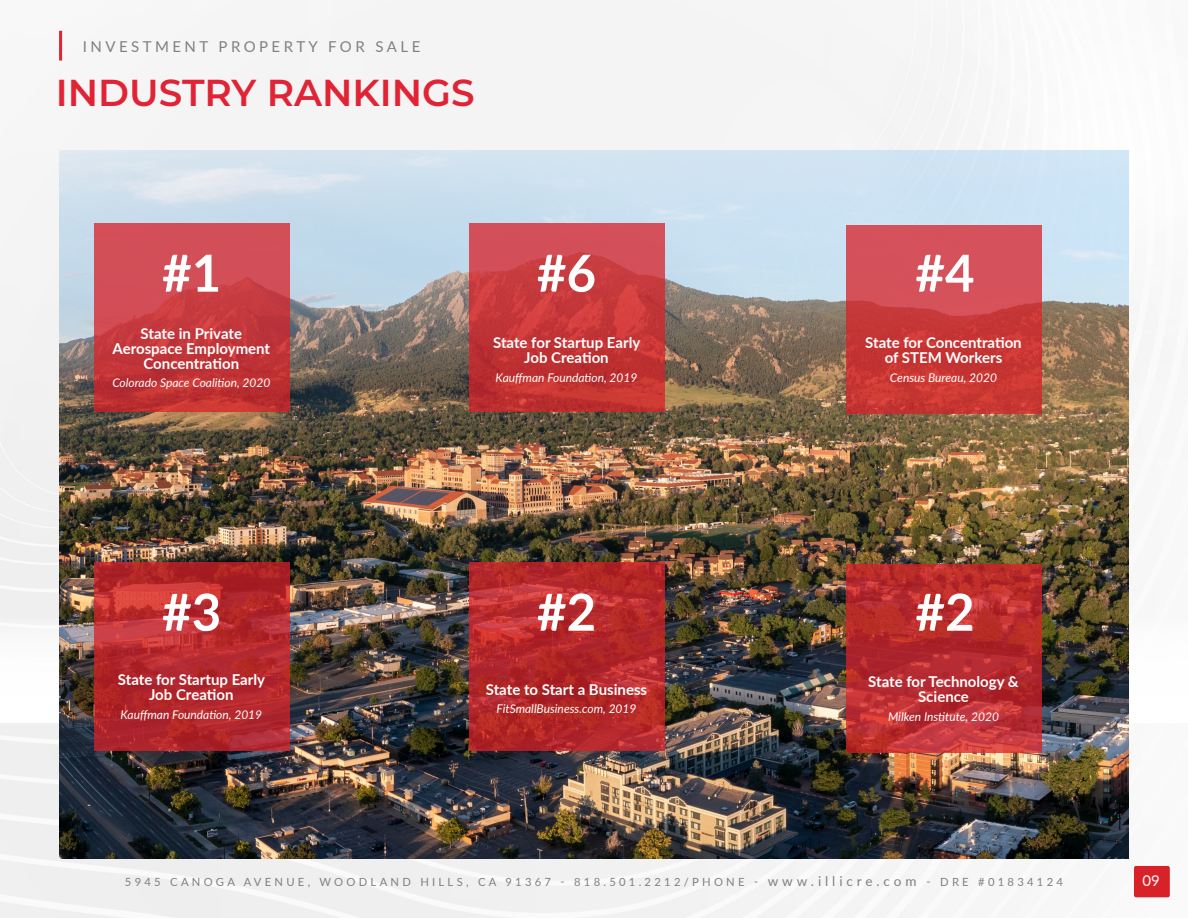
<style>
.page{position:relative;width:1188px;height:918px;background:#fff}
.page>*{position:absolute;margin:0;border:0;box-sizing:border-box;transform-origin:0 0}
.big_head{font:700 51px "Lato";color:#fff}
.Titulos{font:600 37.5px "Montserrat";color:#e12435}
.t1{font:700 15px/15px "Lato";color:#fff;text-align:center}
.t2{font:15px "Lato";letter-spacing:.23em;color:#808080}
.t3{font:15px "Lato";color:#fff}
.t4{font:italic 12px "Lato";color:#fff}
.t5{font:11.25px "Lato";letter-spacing:.29em;color:#808080}
.s1{font-size:13.5px}
</style>
<div class="page">
<div style="left:0;top:0;width:1171px;height:918px;background:#f4f4f4"></div>
<hr style="left:59px;top:31px;width:3px;height:30px;background:#e12435">
<div style="left:0;top:614px;width:1188px;height:109px;background:#fff"></div>
<img style="left:59px;top:150px;width:1069px;height:708px">
<svg style="left:94px;top:223px;width:195px;height:188px;background:#c83f45"></svg>
<svg style="left:94px;top:562px;width:195px;height:188px;background:#b62a2e"></svg>
<svg style="left:469px;top:223px;width:195px;height:188px;background:#c73b3e"></svg>
<svg style="left:469px;top:562px;width:195px;height:188px;background:#b6292b"></svg>
<svg style="left:846px;top:225px;width:195px;height:188px;background:#cd4245"></svg>
<svg style="left:846px;top:564px;width:195px;height:188px;background:#ba2e30"></svg>
<div style="left:1134px;top:866px;width:36px;height:31px;background:#d92129;border-radius:2px"></div>
<p class="t2" style="left:83px;top:36px;width:21px">INVES</p>
<p class="t2" style="left:143px;top:36px;width:27px">TMEN</p>
<p class="t2" style="left:199px;top:36px;width:45px">T PROPER</p>
<p class="t2" style="left:296px;top:36px;width:57px">TY FOR</p>
<p class="t2" style="left:376px;top:36px;width:24px">SALE</p>
<p class="Titulos" style="left:56px;top:67px;width:420px">INDUSTRY RANKINGS</p>
<p class="big_head" style="left:162px;top:236px;width:61px">#1</p>
<p class="t1" style="left:112px;top:325px;width:159px">State in Private<br>Aerospace Employment<br>Concentration</p>
<p class="t4" style="left:112px;top:374px;width:160px">Colorado Space Coalition, 2020</p>
<p class="big_head" style="left:537px;top:236px;width:61px">#6</p>
<p class="t1" style="left:493px;top:334px;width:149px">State for Startup Early<br>Job Creation</p>
<p class="t4" style="left:496px;top:369px;width:143px">Kauffman Foundation, 2019</p>
<p class="big_head" style="left:162px;top:575px;width:61px">#3</p>
<p class="t1" style="left:118px;top:672px;width:149px">State for Startup Early<br>Job Creation</p>
<p class="t4" style="left:120px;top:706px;width:143px">Kauffman Foundation, 2019</p>
<p class="big_head" style="left:537px;top:575px;width:61px">#2</p>
<p class="t1" style="left:486px;top:681px;width:163px">State to Start a Business</p>
<p class="t4" style="left:497px;top:700px;width:141px">FitSmallBusiness.com, 2019</p>
<p class="big_head" style="left:915px;top:236px;width:61px">#4</p>
<p class="t1" style="left:865px;top:334px;width:158px">State for Concentration of STEM Workers</p>
<p class="t4" style="left:890px;top:369px;width:109px">Census Bureau, 2020</p>
<p class="big_head" style="left:915px;top:575px;width:61px">#2</p>
<p class="t1" style="left:868px;top:673px;width:152px">State for Technology &amp;<br>Science</p>
<p class="t4" style="left:888px;top:708px;width:112px">Milken Institute, 2020</p>
<p class="t5" style="left:125px;top:874px;width:940px">5945 CANOGA AVENUE, WOODLAND HILLS, CA 91367 - 818.501.2212/PHONE - <span class="s1">WWW.ILLICRE.COM</span> - DRE #01834124</p>
<p class="t3" style="left:1142px;top:870px;width:19px">09</p>
</div>
